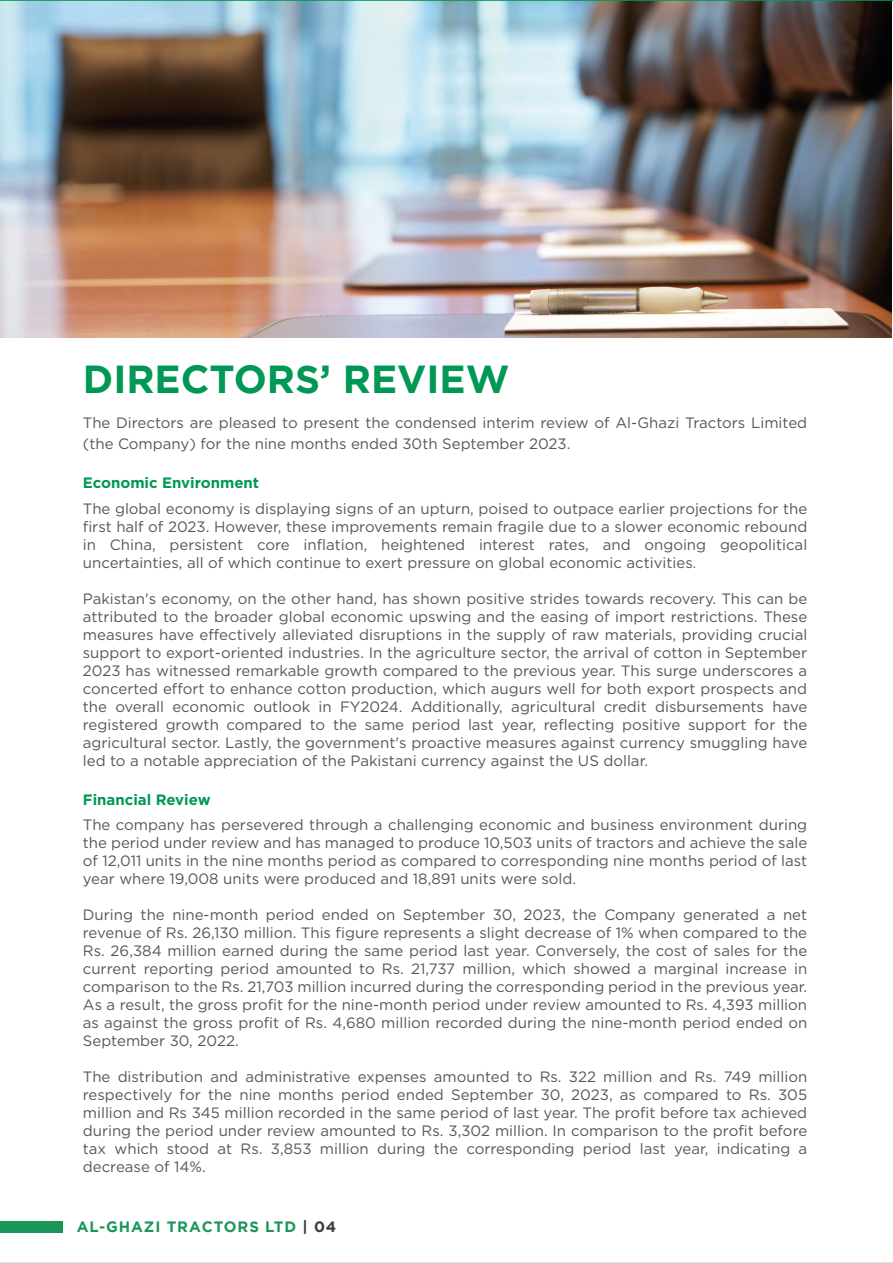
<style>
.page{position:relative;width:893px;height:1263px;background:#fff}
.page>*{position:absolute;margin:0;border:0;box-sizing:border-box;transform-origin:0 0}
.t1{font:700 39px "Gotham";color:#009855}
.t2{font:15px/18px "Gotham";color:#575756;text-align:justify}
.t3{font:700 15px "Gotham";color:#009855}
.t4{font:700 15px "Gotham";letter-spacing:.06em;color:#1b9659}
.s1{color:#3c3c3b}
</style>
<div class="page">
<img style="left:2px;top:2px;width:889px;height:336px">
<div style="left:0;top:1221px;width:62px;height:11px;background:#1b9659"></div>
<h1 class="t1" style="left:83px;top:353px;width:428px">DIRECTORS’ REVIEW</h1>
<p class="t2" style="left:83px;top:412px;width:726px;line-height:21px">The Directors are pleased to present the condensed interim review of Al-Ghazi Tractors Limited (the Company) for the nine months ended 30th September 2023.</p>
<p class="t3" style="left:83px;top:473px;width:178px">Economic Environment</p>
<p class="t2" style="left:83px;top:499px;width:726px">The global economy is displaying signs of an upturn, poised to outpace earlier projections for the first half of 2023. However, these improvements remain fragile due to a slower economic rebound in China, persistent core inflation, heightened interest rates, and ongoing geopolitical uncertainties, all of which continue to exert pressure on global economic activities.</p>
<p class="t2" style="left:83px;top:589px;width:726px">Pakistan's economy, on the other hand, has shown positive strides towards recovery. This can be attributed to the broader global economic upswing and the easing of import restrictions. These measures have effectively alleviated disruptions in the supply of raw materials, providing crucial support to export-oriented industries. In the agriculture sector, the arrival of cotton in September 2023 has witnessed remarkable growth compared to the previous year. This surge underscores a concerted effort to enhance cotton production, which augurs well for both export prospects and the overall economic outlook in FY2024. Additionally, agricultural credit disbursements have registered growth compared to the same period last year, reflecting positive support for the agricultural sector. Lastly, the government's proactive measures against currency smuggling have led to a notable appreciation of the Pakistani currency against the US dollar.</p>
<p class="t3" style="left:83px;top:789px;width:129px">Financial Review</p>
<p class="t2" style="left:83px;top:816px;width:726px">The company has persevered through a challenging economic and business environment during the period under review and has managed to produce 10,503 units of tractors and achieve the sale of 12,011 units in the nine months period as compared to corresponding nine months period of last year where 19,008 units were produced and 18,891 units were sold.</p>
<p class="t2" style="left:83px;top:906px;width:726px">During the nine-month period ended on September 30, 2023, the Company generated a net revenue of Rs. 26,130 million. This figure represents a slight decrease of 1% when compared to the Rs. 26,384 million earned during the same period last year. Conversely, the cost of sales for the current reporting period amounted to Rs. 21,737 million, which showed a marginal increase in comparison to the Rs. 21,703 million incurred during the corresponding period in the previous year.<br>As a result, the gross profit for the nine-month period under review amounted to Rs. 4,393 million as against the gross profit of Rs. 4,680 million recorded during the nine-month period ended on September 30, 2022.</p>
<p class="t2" style="left:83px;top:1068px;width:726px">The distribution and administrative expenses amounted to Rs. 322 million and Rs. 749 million respectively for the nine months period ended September 30, 2023, as compared to Rs. 305 million and Rs 345 million recorded in the same period of last year. The profit before tax achieved during the period under review amounted to Rs. 3,302 million. In comparison to the profit before tax which stood at Rs. 3,853 million during the corresponding period last year, indicating a decrease of 14%.</p>
<p class="t4" style="left:77px;top:1217px;width:261px">AL-GHAZI TRACTORS LTD <span class="s1">| 04</span></p>
</div>
